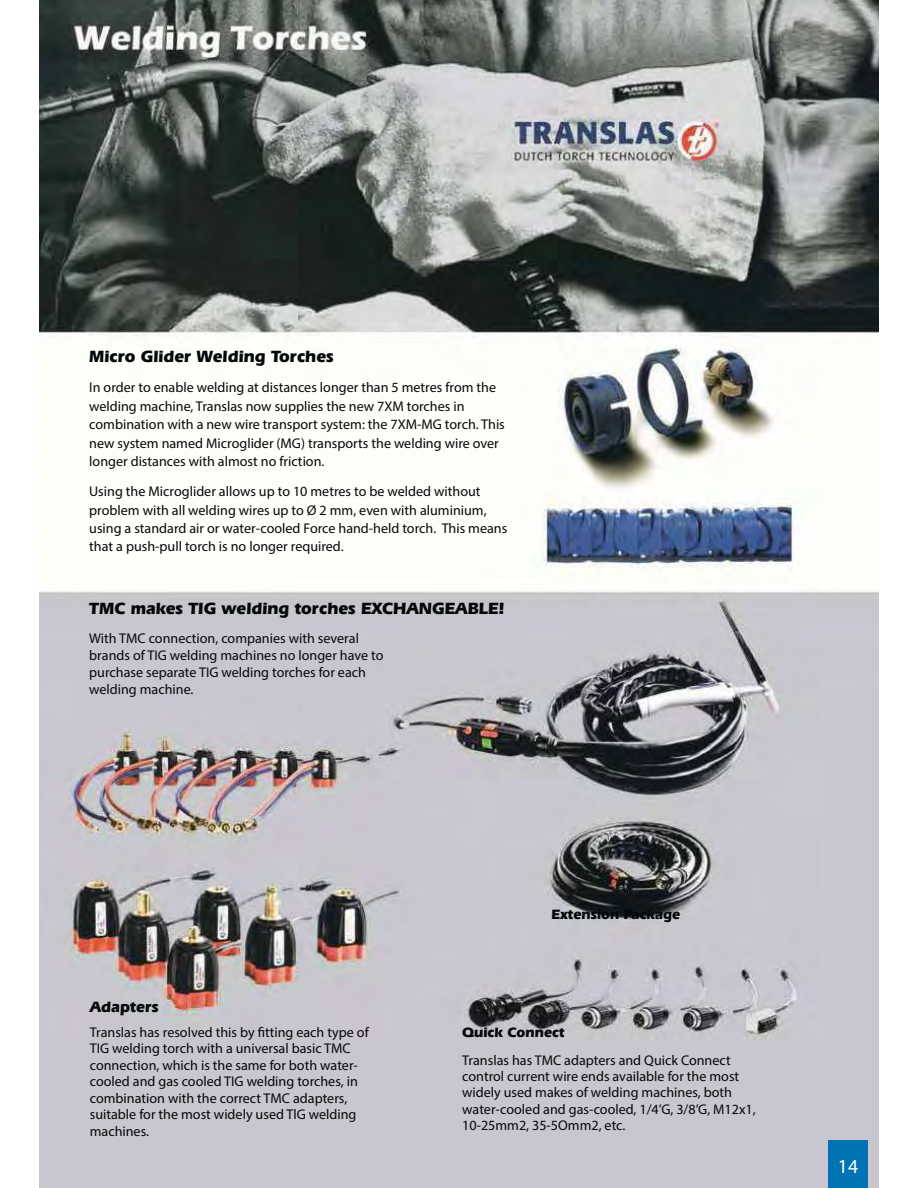
<style>
.page{position:relative;width:918px;height:1188px;background:#fff}
.page>*{position:absolute;margin:0;border:0;box-sizing:border-box;transform-origin:0 0}
.t1{font:19.8px "Myriad Pro";color:#fff}
.t2{font:700 16.95px "Eras IT Cby BT";color:#040809}
.t3{font:700 15.45px "Eras IT Cby BT";color:#040809}
.t4{font:14.1px/18.3px "Myriad Pro";color:#040809}
.t5{font:700 14.1px "Eras IT Cby BT";color:#040809}
</style>
<div class="page">
<img style="left:39px;top:0;width:840px;height:1188px">
<div style="left:828px;top:1141px;width:40px;height:47px;background:#0073b5"></div>
<p class="t2" style="left:89px;top:350px;width:246px">Micro Glider Welding Torches</p>
<p class="t4" style="left:89px;top:379px;width:417px">In order to enable welding at distances longer than 5 metres from the welding machine, Translas now supplies the new 7XM torches in combination with a new wire transport system: the 7XM-MG torch. This new system named Microglider (MG) transports the welding wire over longer distances with almost no friction.</p>
<p class="t4" style="left:89px;top:483px;width:420px">Using the Microglider allows up to 10 metres to be welded without problem with all welding wires up to Ø 2 mm, even with aluminium, using a standard air or water-cooled Force hand-held torch. This means that a push-pull torch is no longer required.</p>
<p class="t2" style="left:89px;top:602px;width:417px">TMC makes TIG welding torches EXCHANGEABLE!</p>
<p class="t4" style="left:89px;top:631px;width:296px;line-height:17px">With TMC connection, companies with several brands of TIG welding machines no longer have to purchase separate TIG welding torches for each welding machine.</p>
<p class="t5" style="left:551px;top:909px;width:131px">Extension Package</p>
<p class="t3" style="left:90px;top:1001px;width:70px">Adapters</p>
<p class="t4" style="left:90px;top:1025px;width:281px;line-height:16.5px">Translas has resolved this by fitting each type of TIG welding torch with a universal basic TMC connection, which is the same for both water&shy;cooled and gas cooled TIG welding torches, in combination with the correct TMC adapters, suitable for the most widely used TlG welding machines.</p>
<p class="t5" style="left:462px;top:1027px;width:104px">Quick Connect</p>
<p class="t4" style="left:462px;top:1053px;width:295px;line-height:16.2px">Translas has TMC adapters and Quick Connect control current wire ends available for the most widely used makes of welding machines, both water-cooled and gas-cooled, 1/4’G, 3/8’G, M12x1, 10-25mm2, 35-5Omm2, etc.</p>
<h1 class="t1" style="left:838px;top:1157px;width:22px">14</h1>
</div>
